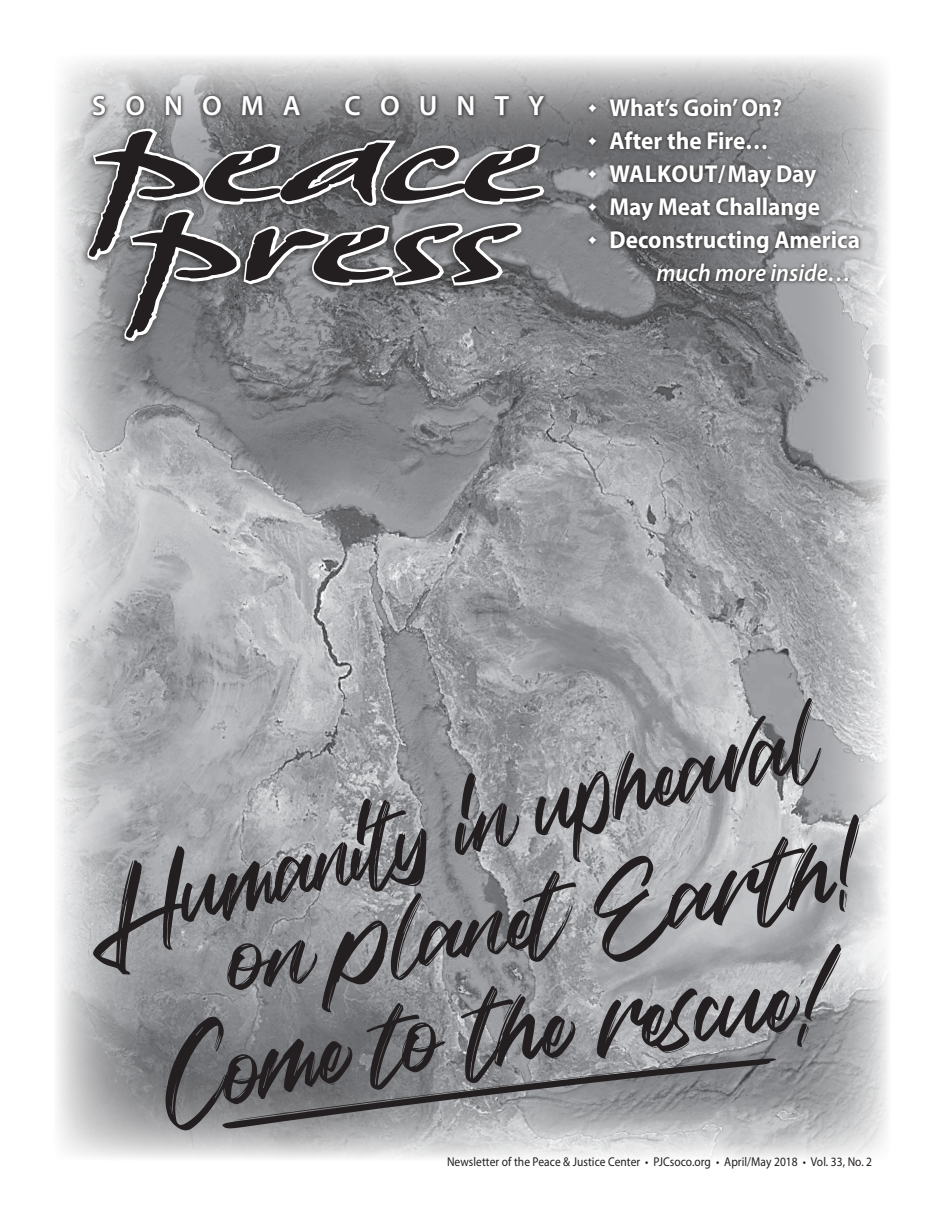
<style>
.page{position:relative;width:945px;height:1215px;background:#fff}
.page>*{position:absolute;margin:0;border:0;box-sizing:border-box;transform-origin:0 0}
.t1{font:142.35px "Samuel ITC";letter-spacing:-.035em;color:#231f20;scale:2 1}
.t2{font:600 28.05px "Myriad Pro";letter-spacing:.68em;color:#fff}
.t3{font:700 24.6px/33px "Myriad Pro";color:#fff;scale:.95 1}
.t4{font:12.75px "Myriad Pro";letter-spacing:.005em;color:#231f20;scale:.9 1}
.s1{font-family:"b ORRA Cho";font-weight:400}
.s2{font-weight:600;font-style:italic}
</style>
<div class="page">
<img style="left:57px;top:57px;width:832px;height:1102px">
<svg style="left:585px;top:95px;width:278px;height:190px;background:#757578"></svg>
<div style="left:79px;top:123px;width:470px;height:226px;background:#231f20;opacity:.72"></div>
<svg style="left:89px;top:92px;width:459px;height:28px;background:#939395"></svg>
<svg style="left:92px;top:96px;width:14px;height:21px"></svg>
<svg style="left:126px;top:96px;width:19px;height:21px"></svg>
<svg style="left:165px;top:96px;width:17px;height:21px"></svg>
<svg style="left:202px;top:96px;width:20px;height:21px"></svg>
<svg style="left:242px;top:57px;width:21px;height:59px"></svg>
<svg style="left:283px;top:93px;width:18px;height:23px"></svg>
<svg style="left:345px;top:96px;width:16px;height:21px"></svg>
<svg style="left:380px;top:96px;width:20px;height:21px"></svg>
<svg style="left:420px;top:96px;width:16px;height:21px"></svg>
<svg style="left:458px;top:96px;width:16px;height:21px"></svg>
<svg style="left:494px;top:96px;width:16px;height:20px"></svg>
<svg style="left:527px;top:96px;width:18px;height:20px"></svg>
<svg style="left:83px;top:124px;width:465px;height:221px;background:#828284"></svg>
<svg style="left:93px;top:698px;width:728px;height:277px;background:#999a9d"></svg>
<svg style="left:227px;top:814px;width:633px;height:199px;background:#8c8d8f"></svg>
<svg style="left:165px;top:944px;width:676px;height:187px;background:#808083"></svg>
<svg style="left:222px;top:1058px;width:555px;height:70px;background:#7b7c7e"></svg>
<p class="t2" style="left:92px;top:91px;width:210px">SONOMA</p>
<p class="t2" style="left:345px;top:91px;width:201px">COUNTY</p>
<h1 class="t1" style="left:96px;top:72px;width:226px">peace</h1>
<h1 class="t1" style="left:133px;top:153px;width:192px">press</h1>
<p class="t3" style="left:587px;top:92px;width:207px"><span class="s1">•</span> What’s Goin’ On?</p>
<p class="t3" style="left:587px;top:125px;width:193px"><span class="s1">•</span> After the Fire…</p>
<p class="t3" style="left:587px;top:158px;width:243px"><span class="s1">•</span> WALKOUT/May Day</p>
<p class="t3" style="left:587px;top:191px;width:247px"><span class="s1">•</span> May Meat Challange</p>
<p class="t3" style="left:656px;top:224px;width:216px;text-indent:-69px"><span class="s1">•</span> Deconstructing America <span class="s2">much more inside…</span></p>
<p class="t4" style="left:447px;top:1155px;width:474px">Newsletter of the Peace &amp; Justice Center • PJCsoco.org • April/May 2018 • Vol. 33, No. 2</p>
</div>
